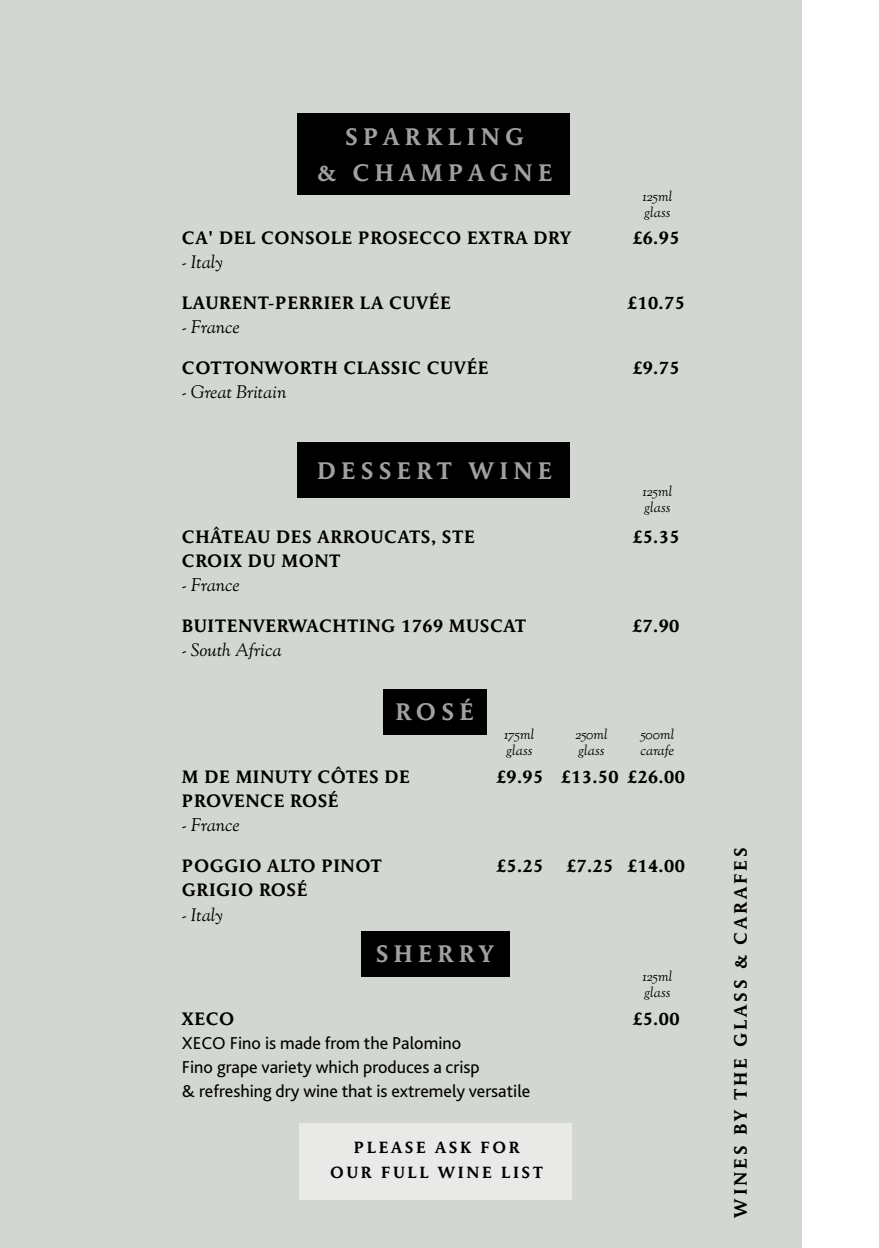
<style>
.page{position:relative;width:879px;height:1248px;background:#fff}
.page>*{position:absolute;margin:0;border:0;box-sizing:border-box;transform-origin:0 0}
.t1{font:700 24px/35.4px "Maxime Std";letter-spacing:.22em;color:#9ea29f;text-align:center}
.t2{font:700 18px "Maxime Std";letter-spacing:.03em;color:#000}
.t3{font:18px/24px "Bliss Pro";color:#000}
.t4{font:italic 18px "Goudy St M";letter-spacing:-.005em;color:#000}
.t5{font:700 18px "Maxime Std";letter-spacing:.16em;color:#000}
.t6{font:700 16.2px/24.6px "Maxime Std";letter-spacing:.16em;color:#000;text-align:center}
.t7{font:italic 14px/16px "Goudy St M";color:#000}
</style>
<div class="page">
<div style="left:0;top:0;width:801px;height:1247px;background:#d3d7d1"></div>
<div style="left:298px;top:113px;width:272px;height:82px;background:#000"></div>
<div style="left:298px;top:442px;width:272px;height:56px;background:#000"></div>
<div style="left:383px;top:689px;width:103px;height:45px;background:#000"></div>
<div style="left:361px;top:931px;width:149px;height:45px;background:#000"></div>
<div style="left:299px;top:1123px;width:273px;height:76px;background:#e9eae7"></div>
<h1 class="t1" style="left:317px;top:119px;width:237px">SPARKLING<br>&amp; CHAMPAGNE</h1>
<p class="t7" style="left:642px;top:189px;width:31px">125ml glass</p>
<p class="t2" style="left:182px;top:227px;width:390px">CA' DEL CONSOLE PROSECCO EXTRA DRY</p>
<p class="t2" style="left:632px;top:227px;width:49px">£6.95</p>
<p class="t4" style="left:182px;top:251px;width:42px">- Italy</p>
<p class="t2" style="left:182px;top:292px;width:270px">LAURENT-PERRIER LA CUVÉE</p>
<p class="t2" style="left:627px;top:292px;width:59px">£10.75</p>
<p class="t4" style="left:182px;top:316px;width:59px">- France</p>
<p class="t2" style="left:182px;top:357px;width:308px">COTTONWORTH CLASSIC CUVÉE</p>
<p class="t2" style="left:632px;top:357px;width:49px">£9.75</p>
<p class="t4" style="left:182px;top:381px;width:106px">- Great Britain</p>
<h1 class="t1" style="left:317px;top:453px;width:237px">DESSERT WINE</h1>
<p class="t7" style="left:642px;top:485px;width:31px">125ml glass</p>
<p class="t2" style="left:182px;top:526px;width:294px">CHÂTEAU DES ARROUCATS, STE</p>
<p class="t2" style="left:632px;top:526px;width:49px">£5.35</p>
<p class="t2" style="left:182px;top:550px;width:160px">CROIX DU MONT</p>
<p class="t4" style="left:182px;top:573px;width:59px">- France</p>
<p class="t2" style="left:182px;top:615px;width:346px">BUITENVERWACHTING 1769 MUSCAT</p>
<p class="t2" style="left:632px;top:615px;width:49px">£7.90</p>
<p class="t4" style="left:182px;top:638px;width:101px">- South Africa</p>
<h1 class="t1" style="left:395px;top:693px;width:80px">ROSÉ</h1>
<p class="t7" style="left:504px;top:727px;width:32px">175ml</p>
<p class="t7" style="left:575px;top:727px;width:34px">250ml</p>
<p class="t7" style="left:640px;top:727px;width:35px">500ml</p>
<p class="t7" style="left:506px;top:743px;width:28px">glass</p>
<p class="t7" style="left:578px;top:743px;width:28px">glass</p>
<p class="t7" style="left:640px;top:743px;width:35px">carafe</p>
<p class="t2" style="left:182px;top:766px;width:229px">M DE MINUTY CÔTES DE</p>
<p class="t2" style="left:496px;top:766px;width:190px">£9.95 £13.50 £26.00</p>
<p class="t2" style="left:182px;top:790px;width:158px">PROVENCE ROSÉ</p>
<p class="t4" style="left:182px;top:814px;width:59px">- France</p>
<p class="t2" style="left:182px;top:855px;width:202px">POGGIO ALTO PINOT</p>
<p class="t2" style="left:496px;top:855px;width:49px">£5.25</p>
<p class="t2" style="left:566px;top:855px;width:120px">£7.25 £14.00</p>
<p class="t2" style="left:182px;top:879px;width:127px">GRIGIO ROSÉ</p>
<p class="t4" style="left:182px;top:903px;width:42px">- Italy</p>
<h1 class="t1" style="left:376px;top:935px;width:119px">SHERRY</h1>
<p class="t7" style="left:642px;top:969px;width:31px">125ml glass</p>
<p class="t2" style="left:182px;top:1008px;width:54px">XECO</p>
<p class="t2" style="left:632px;top:1008px;width:49px">£5.00</p>
<p class="t3" style="left:182px;top:1030px;width:350px">XECO Fino is made from the Palomino<br>Fino grape variety which produces a crisp<br>&amp; refreshing dry wine that is extremely versatile</p>
<p class="t6" style="left:330px;top:1134px;width:215px">PLEASE ASK FOR<br>OUR FULL WINE LIST</p>
<p class="t5" style="left:730px;top:1217px;width:371px;rotate:-90deg">WINES BY THE GLASS &amp; CARAFES</p>
</div>
